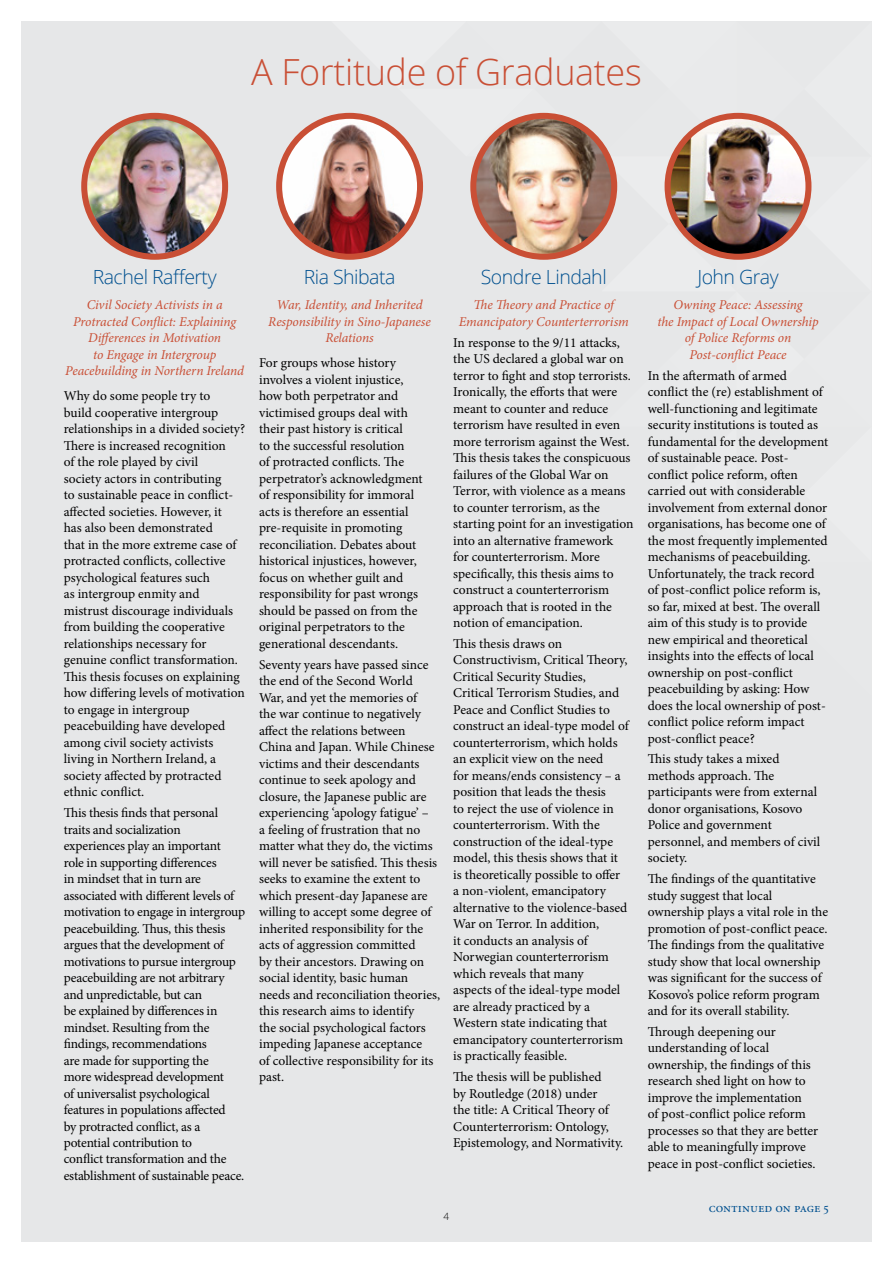
<style>
.page{position:relative;width:893px;height:1263px;background:#fff}
.page>*{position:absolute;margin:0;border:0;box-sizing:border-box;transform-origin:0 0}
.t1{font:300 36px "Open Sans";letter-spacing:-.01em;color:#c94f35}
.t2{font:300 19.5px "Open Sans";letter-spacing:-.025em;color:#00508f}
.t3{font:13.5px/16.5px "Minion Pro";letter-spacing:-.005em;color:#000}
.t4{font:italic 13.5px/16.5px "Minion Pro";letter-spacing:-.01em;color:#c94f35;text-align:center}
.t5{font:13.5px "Minion Exp";color:#00508f}
.t6{font:300 10.05px "Open Sans";color:#000}
</style>
<div class="page">
<div style="left:21px;top:21px;width:851px;height:1221px;background:#e6e7e8"></div>
<svg style="left:332px;top:112px;width:480px;height:148px"></svg>
<img style="left:88px;top:116px;width:136px;height:141px">
<div style="left:81px;top:113px;width:147px;height:147px;border:6px solid #c94f35;border-radius:50%"></div>
<img style="left:279px;top:116px;width:141px;height:141px;border-radius:70px">
<div style="left:276px;top:113px;width:147px;height:147px;border:6px solid #c94f35;border-radius:50%"></div>
<img style="left:473px;top:118px;width:141px;height:137px">
<div style="left:470px;top:113px;width:147px;height:147px;border:6px solid #c94f35;border-radius:50%"></div>
<img style="left:668px;top:116px;width:140px;height:141px;border-radius:70px">
<div style="left:665px;top:113px;width:146px;height:147px;border:6px solid #c94f35;border-radius:50%"></div>
<h1 class="t1" style="left:251px;top:47px;width:392px">A Fortitude of Graduates</h1>
<h2 class="t2" style="left:93px;top:264px;width:125px">Rachel Rafferty</h2>
<p class="t4" style="left:65px;top:297px;width:180px">Civil Society Activists in a<br>Protracted Conflict: Explaining<br>Differences in Motivation<br>to Engage in Intergroup<br>Peacebuilding in Northern Ireland</p>
<p class="t3" style="left:64px;top:388px;width:183px">Why do some people try to<br>build cooperative intergroup relationships in a divided society?<br>There is increased recognition<br>of the role played by civil<br>society actors in contributing<br>to sustainable peace in conflict&shy;affected societies. However, it<br>has also been demonstrated<br>that in the more extreme case of protracted conflicts, collective psychological features such<br>as intergroup enmity and mistrust discourage individuals from building the cooperative relationships necessary for genuine conflict transformation.<br>This thesis focuses on explaining how differing levels of motivation to engage in intergroup peacebuilding have developed among civil society activists living in Northern Ireland, a society affected by protracted ethnic conflict.</p>
<p class="t3" style="left:64px;top:804px;width:183px">This thesis finds that personal traits and socialization experiences play an important<br>role in supporting differences<br>in mindset that in turn are associated with different levels of motivation to engage in intergroup peacebuilding. Thus, this thesis argues that the development of motivations to pursue intergroup peacebuilding are not arbitrary and unpredictable, but can<br>be explained by differences in mindset. Resulting from the findings, recommendations<br>are made for supporting the<br>more widespread development<br>of universalist psychological features in populations affected<br>by protracted conflict, as a potential contribution to<br>conflict transformation and the establishment of sustainable peace.</p>
<h2 class="t2" style="left:304px;top:264px;width:93px">Ria Shibata</h2>
<p class="t4" style="left:268px;top:297px;width:164px">War, Identity, and Inherited<br>Responsibility in Sino-Japanese<br>Relations</p>
<p class="t3" style="left:259px;top:355px;width:165px">For groups whose history involves a violent injustice, how both perpetrator and victimised groups deal with their past history is critical<br>to the successful resolution<br>of protracted conflicts. The perpetrator’s acknowledgment of responsibility for immoral acts is therefore an essential pre-requisite in promoting reconciliation. Debates about historical injustices, however, focus on whether guilt and responsibility for past wrongs should be passed on from the original perpetrators to the generational descendants.</p>
<p class="t3" style="left:259px;top:656px;width:183px">Seventy years have passed since the end of the Second World<br>War, and yet the memories of<br>the war continue to negatively affect the relations between<br>China and Japan. While Chinese victims and their descendants continue to seek apology and closure, the Japanese public are experiencing ‘apology fatigue’ –<br>a feeling of frustration that no matter what they do, the victims will never be satisfied. This thesis seeks to examine the extent to which present-day Japanese are willing to accept some degree of inherited responsibility for the acts of aggression committed<br>by their ancestors. Drawing on social identity, basic human needs and reconciliation theories, this research aims to identify<br>the social psychological factors impeding Japanese acceptance<br>of collective responsibility for its past.</p>
<h2 class="t2" style="left:481px;top:264px;width:127px">Sondre Lindahl</h2>
<p class="t4" style="left:459px;top:297px;width:171px">The Theory and Practice of<br>Emancipatory Counterterrorism</p>
<p class="t3" style="left:453px;top:334px;width:182px">In response to the 9/11 attacks, the US declared a global war on terror to fight and stop terrorists.<br>Ironically, the efforts that were meant to counter and reduce terrorism have resulted in even more terrorism against the West.<br>This thesis takes the conspicuous failures of the Global War on<br>Terror, with violence as a means to counter terrorism, as the starting point for an investigation into an alternative framework<br>for counterterrorism. More specifically, this thesis aims to construct a counterterrorism approach that is rooted in the notion of emancipation.</p>
<p class="t3" style="left:453px;top:635px;width:177px">This thesis draws on<br>Constructivism, Critical Theory,<br>Critical Security Studies,<br>Critical Terrorism Studies, and<br>Peace and Conflict Studies to construct an ideal-type model of counterterrorism, which holds an explicit view on the need<br>for means/ends consistency – a position that leads the thesis<br>to reject the use of violence in counterterrorism. With the construction of the ideal-type model, this thesis shows that it is theoretically possible to offer a non-violent, emancipatory alternative to the violence-based<br>War on Terror. In addition,<br>it conducts an analysis of<br>Norwegian counterterrorism which reveals that many<br>aspects of the ideal-type model are already practiced by a<br>Western state indicating that emancipatory counterterrorism is practically feasible.</p>
<p class="t3" style="left:453px;top:1068px;width:172px">The thesis will be published<br>by Routledge (2018) under<br>the title: A Critical Theory of<br>Counterterrorism: Ontology,<br>Epistemology, and Normativity.</p>
<p class="t6" style="left:444px;top:1209px;width:7px">4</p>
<h2 class="t2" style="left:697px;top:264px;width:83px">John Gray</h2>
<p class="t4" style="left:657px;top:297px;width:163px">Owning Peace: Assessing<br>the Impact of Local Ownership of Police Reforms on<br>Post-conflict Peace</p>
<p class="t3" style="left:648px;top:367px;width:182px">In the aftermath of armed conflict the (re) establishment of well-functioning and legitimate security institutions is touted as fundamental for the development of sustainable peace. Post&shy;conflict police reform, often carried out with considerable involvement from external donor organisations, has become one of the most frequently implemented mechanisms of peacebuilding.<br>Unfortunately, the track record of post-conflict police reform is, so far, mixed at best. The overall aim of this study is to provide new empirical and theoretical insights into the effects of local ownership on post-conflict peacebuilding by asking: How does the local ownership of post&shy;conflict police reform impact post-conflict peace?</p>
<p class="t3" style="left:648px;top:751px;width:174px">This study takes a mixed methods approach. The participants were from external donor organisations, Kosovo<br>Police and government personnel, and members of civil society.</p>
<p class="t3" style="left:648px;top:870px;width:182px">The findings of the quantitative study suggest that local ownership plays a vital role in the promotion of post-conflict peace.<br>The findings from the qualitative study show that local ownership was significant for the success of<br>Kosovo’s police reform program and for its overall stability.</p>
<p class="t3" style="left:648px;top:1023px;width:172px">Through deepening our understanding of local ownership, the findings of this research shed light on how to improve the implementation<br>of post-conflict police reform processes so that they are better able to meaningfully improve peace in post-conflict societies.</p>
<p class="t5" style="left:709px;top:1202px;width:122px">continued on page 5</p>
</div>
